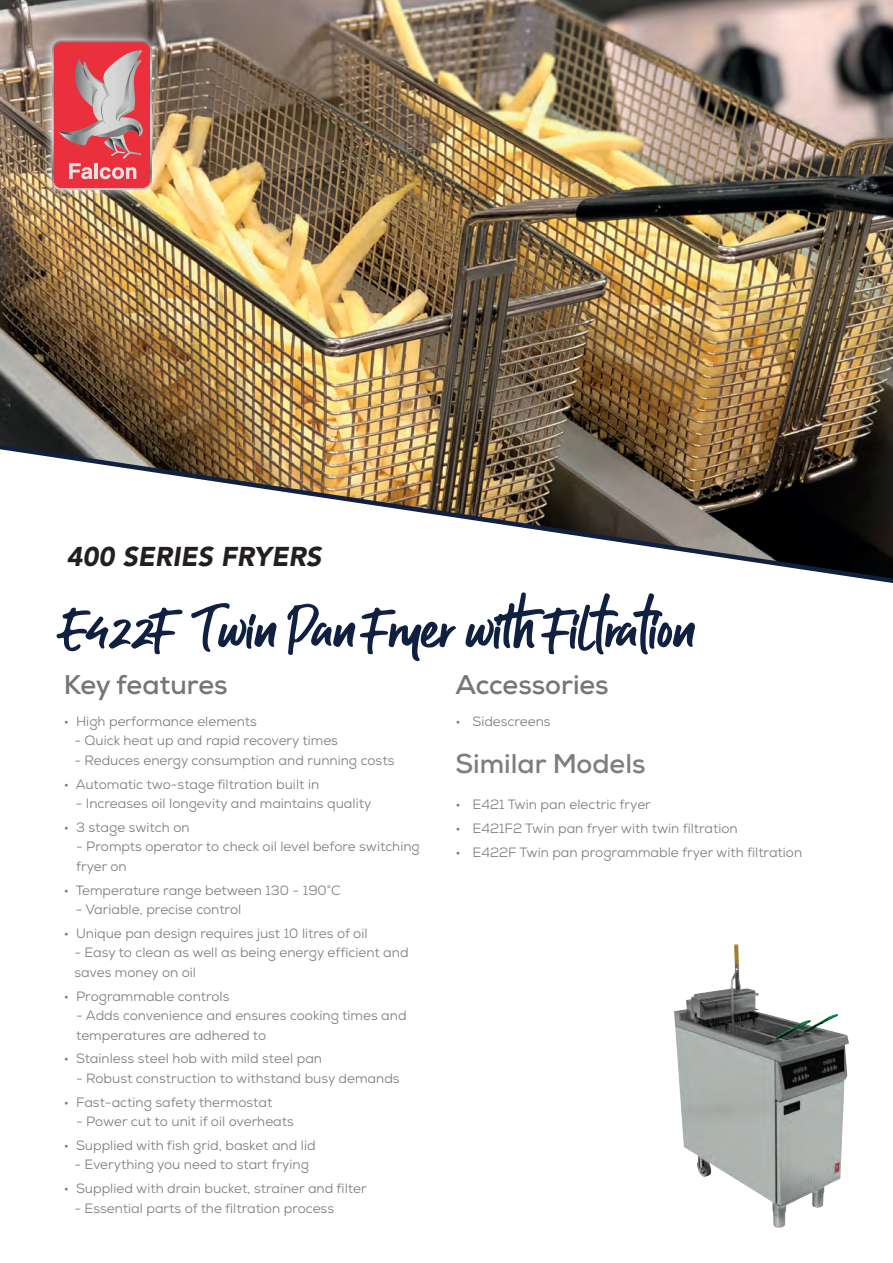
<style>
.page{position:relative;width:893px;height:1263px;background:#fff}
.page>*{position:absolute;margin:0;border:0;box-sizing:border-box;transform-origin:0 0}
.t1{font:57px "Guthen Bloots Personal Use";color:#102041}
.t2{font:700 27px "Nexa";color:#757679}
.t3{font:italic 900 27px "Avenir LT Std";color:#231f20}
.t4{font:700 27px "Nexa";color:#7e7e7c}
.t5{font:13.5px/19.5px "Nexa";color:#7e7e7c}
</style>
<div class="page">
<img style="left:0;top:0;width:893px;height:440px">
<svg style="left:691px;top:944px;width:158px;height:251px"></svg>
<img style="left:0;top:440px;width:893px;height:143px">
<img style="left:674px;top:944px;width:61px;height:207px">
<div style="left:42px;top:31px;width:119px;height:168px;background:#fff;opacity:.75"></div>
<svg style="left:52px;top:40px;width:100px;height:150px;background:#d6636b"></svg>
<h2 class="t3" style="left:66px;top:540px;width:256px">400 SERIES FRYERS</h2>
<h1 class="t1" style="left:64px;top:592px;width:633px">E422F Twin Pan Fryer with Filtration</h1>
<h2 class="t2" style="left:64px;top:667px;width:165px">Key features</h2>
<p class="t5" style="left:64px;top:711px;width:195px">• High performance elements</p>
<p class="t5" style="left:74px;top:731px;width:265px">- Quick heat up and rapid recovery times</p>
<p class="t5" style="left:74px;top:750px;width:322px">- Reduces energy consumption and running costs</p>
<p class="t5" style="left:64px;top:774px;width:257px">• Automatic two-stage filtration built in</p>
<p class="t5" style="left:76px;top:794px;width:297px">- Increases oil longevity and maintains quality</p>
<p class="t5" style="left:64px;top:817px;width:127px">• 3 stage switch on</p>
<p class="t5" style="left:76px;top:837px;width:345px">- Prompts operator to check oil level before switching fryer on</p>
<p class="t5" style="left:64px;top:880px;width:279px">• Temperature range between 130 - 190°C</p>
<p class="t5" style="left:76px;top:900px;width:167px">- Variable, precise control</p>
<p class="t5" style="left:64px;top:923px;width:305px">• Unique pan design requires just 10 litres of oil</p>
<p class="t5" style="left:74px;top:943px;width:336px">- Easy to clean as well as being energy efficient and saves money on oil</p>
<p class="t5" style="left:64px;top:986px;width:167px">• Programmable controls</p>
<p class="t5" style="left:76px;top:1006px;width:332px">- Adds convenience and ensures cooking times and temperatures are adhered to</p>
<p class="t5" style="left:64px;top:1049px;width:260px">• Stainless steel hob with mild steel pan</p>
<p class="t5" style="left:76px;top:1068px;width:325px">- Robust construction to withstand busy demands</p>
<p class="t5" style="left:64px;top:1092px;width:210px">• Fast-acting safety thermostat</p>
<p class="t5" style="left:76px;top:1112px;width:219px">- Power cut to unit if oil overheats</p>
<p class="t5" style="left:64px;top:1135px;width:253px">• Supplied with fish grid, basket and lid</p>
<p class="t5" style="left:74px;top:1155px;width:236px">- Everything you need to start frying</p>
<p class="t5" style="left:64px;top:1179px;width:304px">• Supplied with drain bucket, strainer and filter</p>
<p class="t5" style="left:74px;top:1198px;width:261px">- Essential parts of the filtration process</p>
<h2 class="t2" style="left:455px;top:667px;width:155px">Accessories</h2>
<p class="t5" style="left:455px;top:711px;width:97px">• Sidescreens</p>
<h2 class="t4" style="left:455px;top:747px;width:192px">Similar Models</h2>
<p class="t5" style="left:455px;top:795px;width:197px">• E421 Twin pan electric fryer</p>
<p class="t5" style="left:455px;top:818px;width:284px">• E421F2 Twin pan fryer with twin filtration</p>
<p class="t5" style="left:455px;top:842px;width:348px">• E422F Twin pan programmable fryer with filtration</p>
</div>
